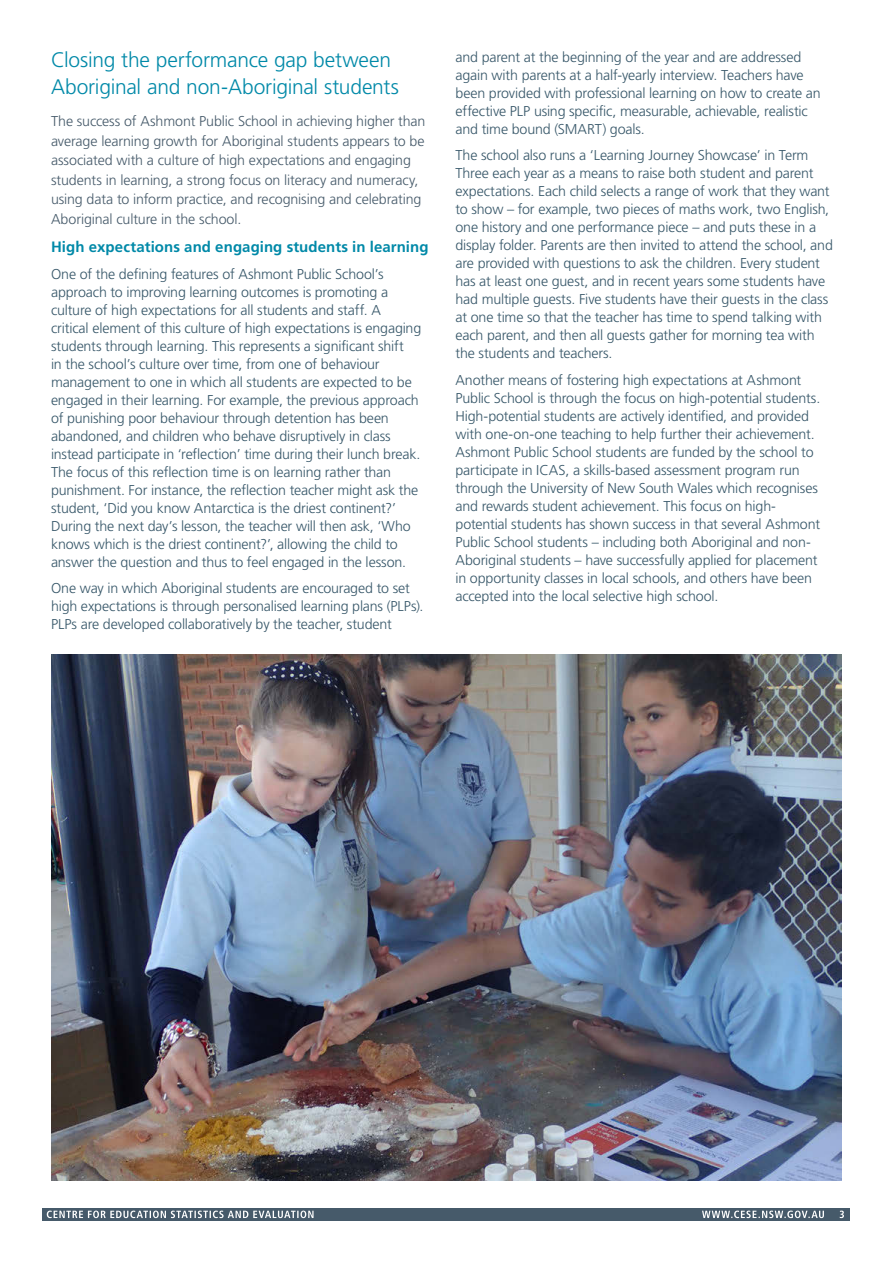
<style>
.page{position:relative;width:893px;height:1263px;background:#fff}
.page>*{position:absolute;margin:0;border:0;box-sizing:border-box;transform-origin:0 0}
.t1{font:300 21px/27px "Frutiger LT Pro";letter-spacing:-.01em;color:#0089a8}
.t2{font:700 15px "Frutiger LT Pro";letter-spacing:.005em;color:#0089a8}
.Body_copy{font:300 14.25px/18px "Frutiger LT Pro";letter-spacing:-.01em;color:#375769}
._4_3_Body_copy_head{font:300 14.25px/19.5px "Frutiger LT Pro";letter-spacing:-.01em;color:#465a6a}
</style>
<div class="page">
<div style="left:43px;top:1208px;width:807px;height:12px;background:#465a6a"></div>
<svg style="left:47px;top:1210px;width:797px;height:8px"></svg>
<img style="left:51px;top:655px;width:791px;height:525px">
<h1 class="t1" style="left:51px;top:46px;width:349px">Closing the performance gap between<br>Aboriginal and non-Aboriginal students</h1>
<p class="_4_3_Body_copy_head" style="left:51px;top:111px;width:376px">The success of Ashmont Public School in achieving higher than average learning growth for Aboriginal students appears to be associated with a culture of high expectations and engaging students in learning, a strong focus on literacy and numeracy, using data to inform practice, and recognising and celebrating Aboriginal culture in the school.</p>
<h2 class="t2" style="left:51px;top:238px;width:379px">High expectations and engaging students in learning</h2>
<p class="Body_copy" style="left:51px;top:265px;width:372px">One of the defining features of Ashmont Public School’s approach to improving learning outcomes is promoting a culture of high expectations for all students and staff. A critical element of this culture of high expectations is engaging students through learning. This represents a significant shift<br>in the school’s culture over time, from one of behaviour management to one in which all students are expected to be engaged in their learning. For example, the previous approach of punishing poor behaviour through detention has been abandoned, and children who behave disruptively in class instead participate in ‘reflection’ time during their lunch break.<br>The focus of this reflection time is on learning rather than punishment. For instance, the reflection teacher might ask the student, ‘Did you know Antarctica is the driest continent?’ During the next day’s lesson, the teacher will then ask, ‘Who knows which is the driest continent?’, allowing the child to answer the question and thus to feel engaged in the lesson.</p>
<p class="Body_copy" style="left:51px;top:579px;width:374px">One way in which Aboriginal students are encouraged to set high expectations is through personalised learning plans (PLPs).<br>PLPs are developed collaboratively by the teacher, student</p>
<p class="Body_copy" style="left:455px;top:48px;width:367px">and parent at the beginning of the year and are addressed again with parents at a half-yearly interview. Teachers have been provided with professional learning on how to create an effective PLP using specific, measurable, achievable, realistic and time bound (SMART) goals.</p>
<p class="Body_copy" style="left:455px;top:146px;width:379px">The school also runs a ‘Learning Journey Showcase’ in Term Three each year as a means to raise both student and parent expectations. Each child selects a range of work that they want to show – for example, two pieces of maths work, two English, one history and one performance piece – and puts these in a display folder. Parents are then invited to attend the school, and are provided with questions to ask the children. Every student has at least one guest, and in recent years some students have had multiple guests. Five students have their guests in the class at one time so that the teacher has time to spend talking with each parent, and then all guests gather for morning tea with the students and teachers.</p>
<p class="Body_copy" style="left:455px;top:371px;width:366px">Another means of fostering high expectations at Ashmont Public School is through the focus on high-potential students.<br>High-potential students are actively identified, and provided with one-on-one teaching to help further their achievement.<br>Ashmont Public School students are funded by the school to participate in ICAS, a skills-based assessment program run through the University of New South Wales which recognises and rewards student achievement. This focus on high&shy;potential students has shown success in that several Ashmont Public School students – including both Aboriginal and non-Aboriginal students – have successfully applied for placement in opportunity classes in local schools, and others have been accepted into the local selective high school.</p>
</div>
